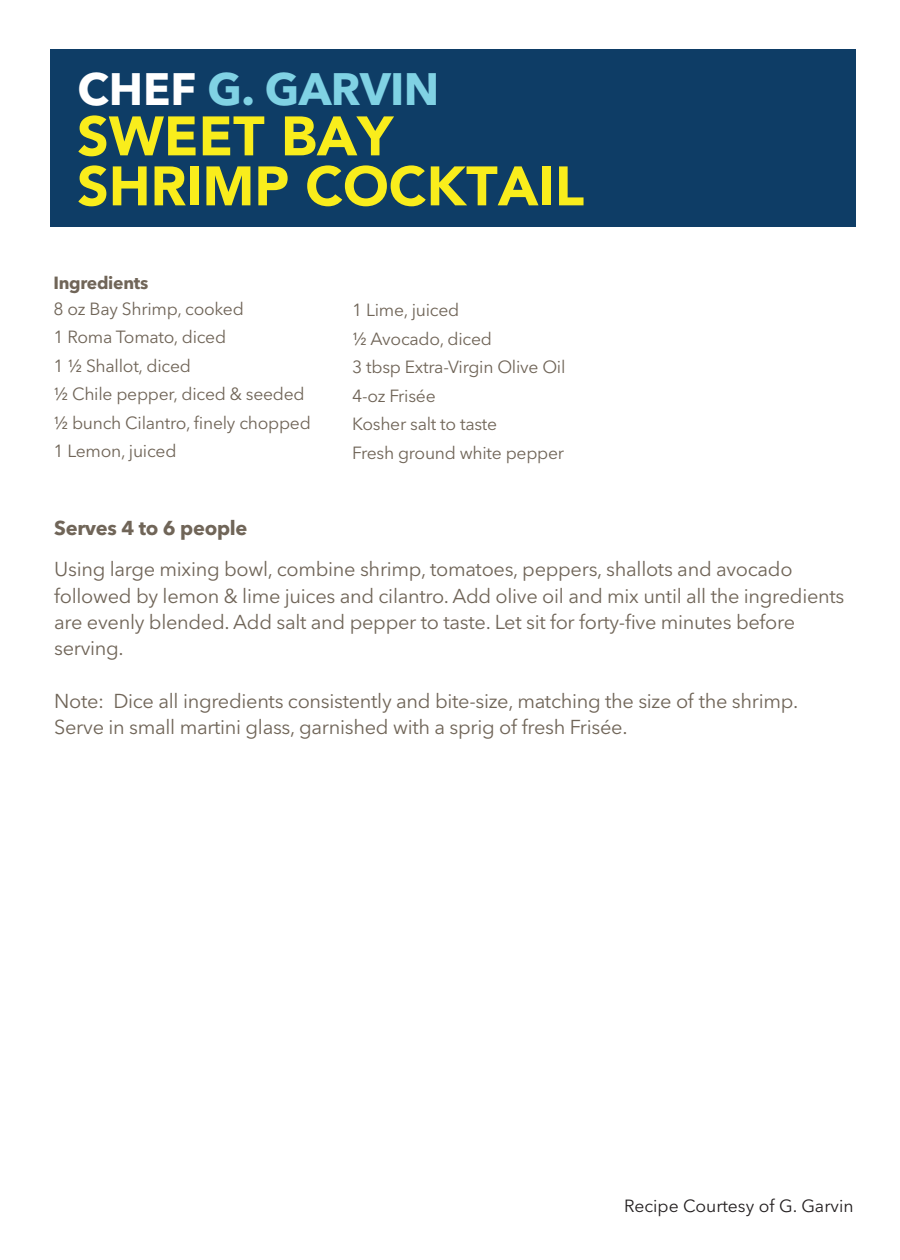
<style>
.page{position:relative;width:900px;height:1260px;background:#fff}
.page>*{position:absolute;margin:0;border:0;box-sizing:border-box;transform-origin:0 0}
.t1{font:900 55px/50px "Avenir";color:#f9ed1c}
.t2{font:700 45px "Avenir Nextfor Best Buy";letter-spacing:-.015em;color:#80d2e4}
.t3{font:20px/26.2px "Avenir Nextfor Best Buy";letter-spacing:-.015em;color:#706558}
.t4{font:700 20px "Avenir Nextfor Best Buy";letter-spacing:-.015em;color:#706558}
.t5{font:17.5px/28.5px "Avenir Nextfor Best Buy";letter-spacing:-.015em;color:#706558}
.t6{font:17.5px "Avenir Nextfor Best Buy";color:#231f20}
.t7{font:700 17.5px "Avenir Nextfor Best Buy";letter-spacing:-.015em;color:#706558}
.s1{color:#fff}
</style>
<div class="page">
<div style="left:50px;top:50px;width:805px;height:177px;background:#0e3d66"></div>
<h2 class="t2" style="left:77px;top:62px;width:363px"><span class="s1">CHEF</span> G. GARVIN</h2>
<h1 class="t1" style="left:77px;top:111px;width:509px">SWEET BAY<br>SHRIMP COCKTAIL</h1>
<p class="t7" style="left:53px;top:272px;width:96px">Ingredients</p>
<p class="t5" style="left:53px;top:294px;width:259px">8 oz Bay Shrimp, cooked<br>1 Roma Tomato, diced<br>1 ½ Shallot, diced<br>½ Chile pepper, diced &amp; seeded ½ bunch Cilantro, finely chopped<br>1 Lemon, juiced</p>
<p class="t5" style="left:352px;top:296px;width:215px">1 Lime, juiced<br>½ Avocado, diced<br>3 tbsp Extra-Virgin Olive Oil<br>4-oz Frisée<br>Kosher salt to taste<br>Fresh ground white pepper</p>
<p class="t4" style="left:54px;top:516px;width:195px">Serves 4 to 6 people</p>
<p class="t3" style="left:54px;top:556px;width:792px">Using large mixing bowl, combine shrimp, tomatoes, peppers, shallots and avocado followed by lemon &amp; lime juices and cilantro. Add olive oil and mix until all the ingredients are evenly blended. Add salt and pepper to taste. Let sit for forty-five minutes before serving.</p>
<p class="t3" style="left:54px;top:688px;width:746px">Note: Dice all ingredients consistently and bite-size, matching the size of the shrimp.<br>Serve in small martini glass, garnished with a sprig of fresh Frisée.</p>
<p class="t6" style="left:624px;top:1195px;width:231px">Recipe Courtesy of G. Garvin</p>
</div>
